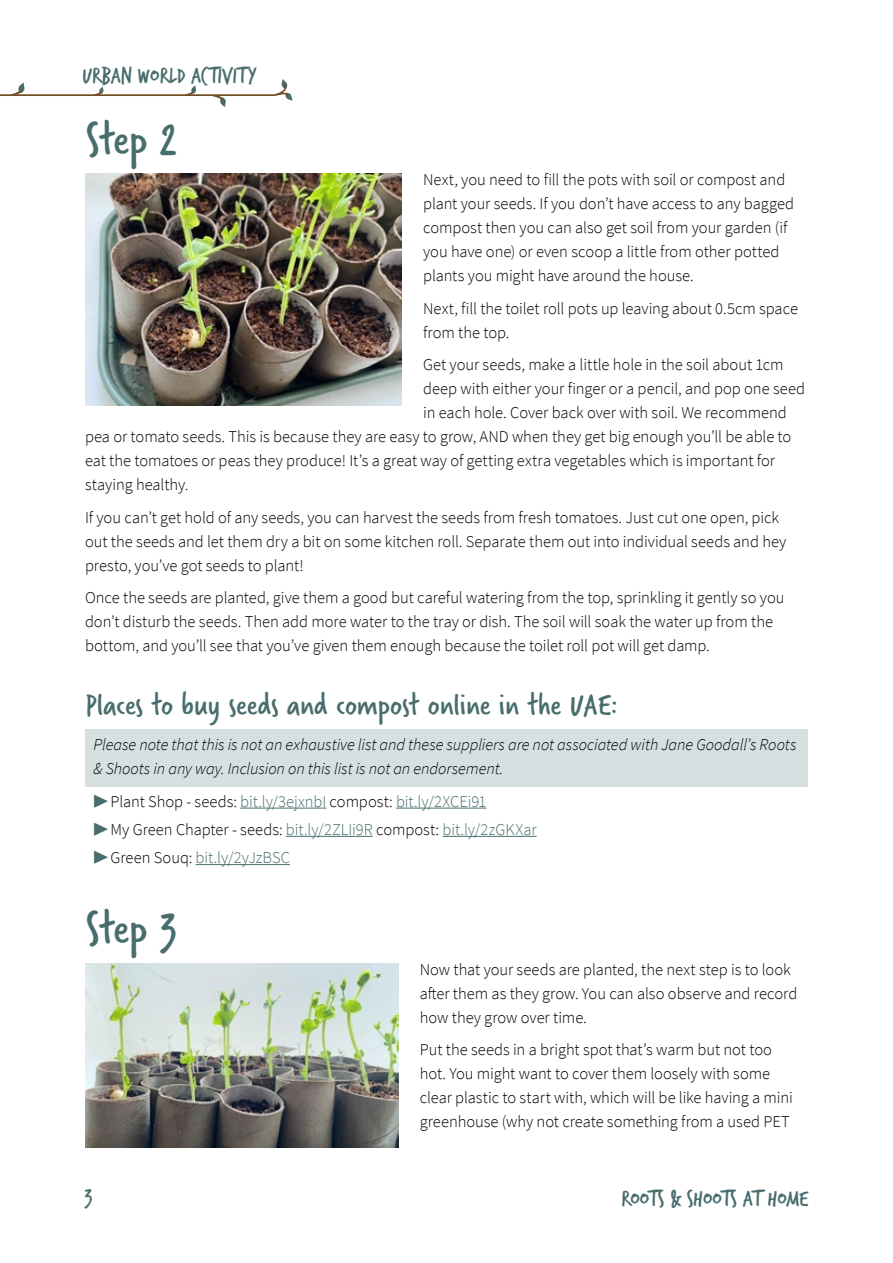
<style>
.page{position:relative;width:893px;height:1263px;background:#fff}
.page>*{position:absolute;margin:0;border:0;box-sizing:border-box;transform-origin:0 0}
.t1{font:49.5px "Verveine";letter-spacing:-.02em;color:#486d6c}
.t2{font:33px "Verveine";letter-spacing:-.005em;color:#486d6c}
.t3{font:24px "Trash Hand";color:#486d6c}
.t4{font:24px "Verveine";color:#486d6c}
.t5{font:300 16.5px/24px "Source Sans Pro";letter-spacing:-.005em;color:#000}
.t6{font:italic 300 16.5px/24px "Source Sans Pro";letter-spacing:-.005em;color:#000}
.t7{font:300 16.5px/28.2px "Source Sans Pro";letter-spacing:-.005em;color:#486d6c}
.s1{color:#000}
</style>
<div class="page">
<svg style="left:270px;top:79px;width:23px;height:21px"></svg>
<svg style="left:95px;top:87px;width:9px;height:7px"></svg>
<svg style="left:12px;top:82px;width:13px;height:12px"></svg>
<svg style="left:187px;top:85px;width:9px;height:9px"></svg>
<svg style="left:213px;top:96px;width:13px;height:11px"></svg>
<hr style="left:0;top:94px;width:270px;height:2px;background:#754d24">
<div style="left:85px;top:729px;width:723px;height:58px;background:#d6e0e0"></div>
<hr style="left:240px;top:808px;width:86px;height:1px;background:#486d6c">
<hr style="left:396px;top:808px;width:90px;height:1px;background:#486d6c">
<hr style="left:286px;top:836px;width:87px;height:1px;background:#486d6c">
<hr style="left:442px;top:836px;width:95px;height:1px;background:#486d6c">
<hr style="left:196px;top:864px;width:94px;height:1px;background:#486d6c">
<img style="left:85px;top:174px;width:317px;height:231px">
<img style="left:85px;top:964px;width:313px;height:184px">
<h3 class="t3" style="left:83px;top:64px;width:175px">URBAN WORLD ACTIVITY</h3>
<h1 class="t1" style="left:85px;top:105px;width:94px">Step 2</h1>
<p class="t5" style="left:423px;top:168px;width:373px">Next, you need to fill the pots with soil or compost and plant your seeds. If you don’t have access to any bagged compost then you can also get soil from your garden (if you have one) or even scoop a little from other potted plants you might have around the house.</p>
<p class="t5" style="left:423px;top:296px;width:376px">Next, fill the toilet roll pots up leaving about 0.5cm space from the top.</p>
<p class="t5" style="left:423px;top:353px;width:362px">Get your seeds, make a little hole in the soil about 1cm</p>
<p class="t5" style="left:423px;top:377px;width:384px">deep with either your finger or a pencil, and pop one seed</p>
<p class="t5" style="left:423px;top:401px;width:365px">in each hole. Cover back over with soil. We recommend</p>
<p class="t5" style="left:85px;top:425px;width:708px">pea or tomato seeds. This is because they are easy to grow, AND when they get big enough you’ll be able to</p>
<p class="t5" style="left:85px;top:449px;width:692px">eat the tomatoes or peas they produce! It’s a great way of getting extra vegetables which is important for</p>
<p class="t5" style="left:85px;top:473px;width:105px">staying healthy.</p>
<p class="t5" style="left:85px;top:505px;width:703px">If you can’t get hold of any seeds, you can harvest the seeds from fresh tomatoes. Just cut one open, pick out the seeds and let them dry a bit on some kitchen roll. Separate them out into individual seeds and hey presto, you’ve got seeds to plant!</p>
<p class="t5" style="left:85px;top:586px;width:701px">Once the seeds are planted, give them a good but careful watering from the top, sprinkling it gently so you don’t disturb the seeds. Then add more water to the tray or dish. The soil will soak the water up from the bottom, and you’ll see that you’ve given them enough because the toilet roll pot will get damp.</p>
<h2 class="t2" style="left:85px;top:681px;width:534px">Places to buy seeds and compost online in the UAE:</h2>
<p class="t6" style="left:94px;top:733px;width:704px">Please note that this is not an exhaustive list and these suppliers are not associated with Jane Goodall’s Roots &amp; Shoots in any way. Inclusion on this list is not an endorsement.</p>
<p class="t7" style="left:94px;top:787px;width:445px">▶<span class="s1">Plant Shop - seeds:</span> bit.ly/3ejxnbI <span class="s1">compost:</span> bit.ly/2XCEi91<br>▶<span class="s1">My Green Chapter - seeds:</span> bit.ly/2ZLIi9R <span class="s1">compost:</span> bit.ly/2zGKXar ▶<span class="s1">Green Souq:</span> bit.ly/2yJzBSC</p>
<h1 class="t1" style="left:85px;top:894px;width:94px">Step 3</h1>
<p class="t5" style="left:420px;top:957px;width:379px">Now that your seeds are planted, the next step is to look after them as they grow. You can also observe and record how they grow over time.</p>
<p class="t5" style="left:420px;top:1038px;width:375px">Put the seeds in a bright spot that’s warm but not too hot. You might want to cover them loosely with some clear plastic to start with, which will be like having a mini greenhouse (why not create something from a used PET</p>
<h3 class="t4" style="left:85px;top:1179px;width:10px">3</h3>
<h3 class="t3" style="left:622px;top:1186px;width:188px">ROOTS &amp; SHOOTS AT HOME</h3>
</div>
